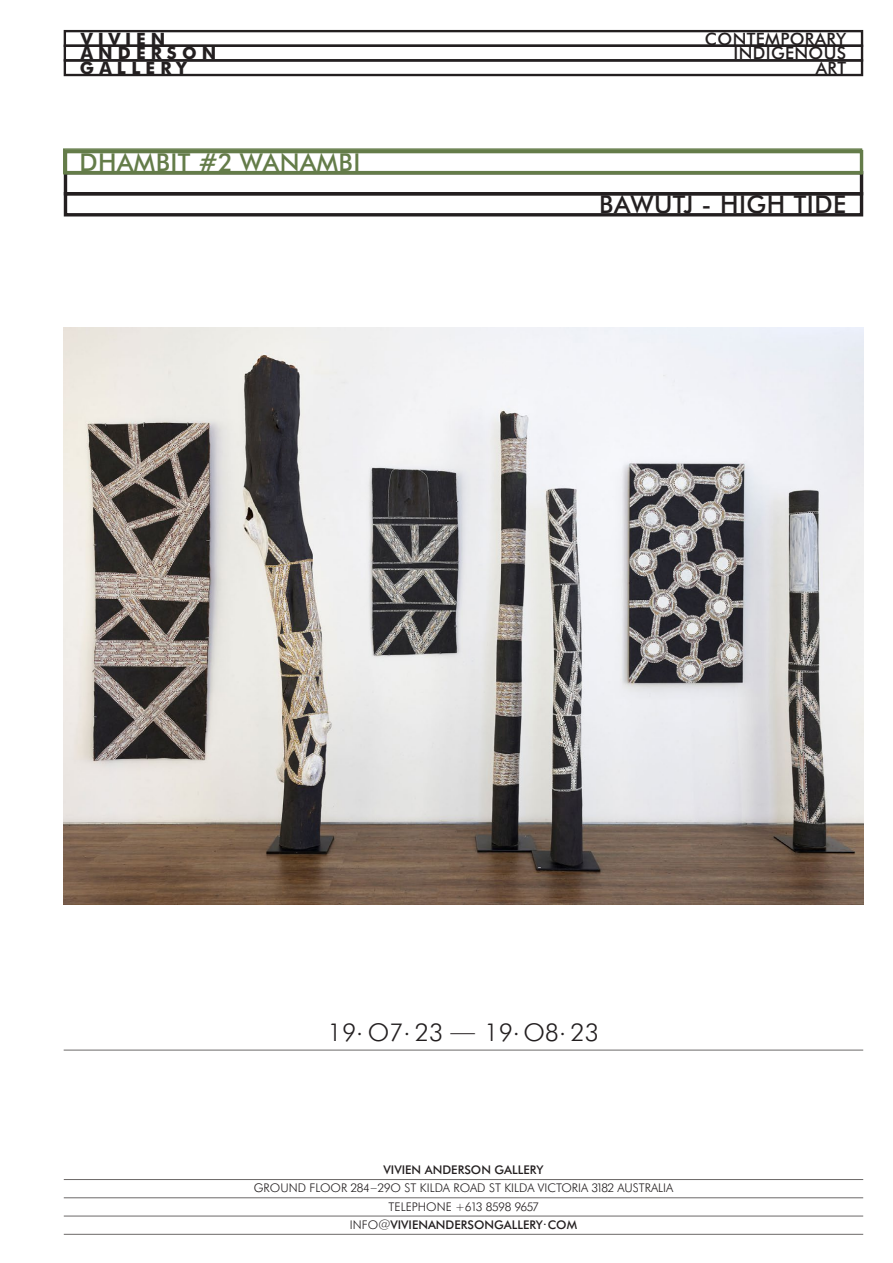
<style>
.page{position:relative;width:893px;height:1263px;background:#fff}
.page>*{position:absolute;margin:0;border:0;box-sizing:border-box;transform-origin:0 0}
.EXHIBITION_HEADING{font:500 24.75px "Futura BT";letter-spacing:.02em;color:#647c49}
.EXHIBITION_HEADING-2{font:500 24.75px "Futura BT";letter-spacing:.02em;color:#231f20}
.t1{font:300 24.6px "Futura BT";color:#231f20}
.t2{font:500 17.1px "Futura BT";letter-spacing:.02em;color:#231f20}
.t3{font:800 17.1px "Futura BT";letter-spacing:.3em;color:#231f20}
.t4{font:300 12px "Futura BT";color:#231f20}
.t5{font:500 12px "Futura BT";color:#231f20}
.s1{font-weight:300}
</style>
<div class="page">
<img style="left:64px;top:328px;width:799px;height:577px">
<hr style="left:64px;top:1179px;width:799px;height:1px;background:#6c6968">
<hr style="left:64px;top:1197px;width:799px;height:1px;background:#6c6968">
<hr style="left:64px;top:1216px;width:799px;height:1px;background:#6c6968">
<hr style="left:64px;top:1234px;width:799px;height:1px;background:#6c6968">
<div style="left:64px;top:30px;width:799px;height:17px;border:2px solid #231f20"></div>
<div style="left:64px;top:45px;width:799px;height:17px;border:2px solid #231f20"></div>
<div style="left:64px;top:59px;width:799px;height:17px;border:2px solid #231f20"></div>
<hr style="left:64px;top:1050px;width:799px;height:1px;background:#6c6968">
<div style="left:64px;top:192px;width:799px;height:24px;border:3px solid #231f20"></div>
<div style="left:64px;top:171px;width:799px;height:24px;border:3px solid #231f20"></div>
<div style="left:64px;top:150px;width:799px;height:24px;border:3px solid #647c49"></div>
<div style="left:63px;top:148px;width:799px;height:26px;border:2px solid #647c49"></div>
<p class="t3" style="left:81px;top:26px;width:86px">VIVIEN</p>
<p class="t2" style="left:705px;top:26px;width:143px">CONTEMPORARY</p>
<p class="t3" style="left:80px;top:56px;width:108px">GALLERY</p>
<p class="t2" style="left:816px;top:56px;width:32px">ART</p>
<p class="t3" style="left:81px;top:41px;width:137px">ANDERSON</p>
<p class="t2" style="left:733px;top:41px;width:114px">INDIGENOUS</p>
<p class="EXHIBITION_HEADING" style="left:79px;top:145px;width:282px">DHAMBIT #2 WANAMBI</p>
<p class="EXHIBITION_HEADING-2" style="left:599px;top:187px;width:248px">BAWUTJ - HIGH TIDE</p>
<p class="t1" style="left:328px;top:1016px;width:273px">19. O7. 23 — 19.O8. 23</p>
<p class="t5" style="left:383px;top:1161px;width:161px">VIVIEN ANDERSON GALLERY</p>
<p class="t4" style="left:254px;top:1180px;width:421px">GROUND FLOOR 284–29O ST KILDA ROAD ST KILDA VICTORIA 3182 AUSTRALIA</p>
<p class="t4" style="left:389px;top:1198px;width:151px">TELEPHONE +613 8598 9657</p>
<p class="t5" style="left:350px;top:1216px;width:229px"><span class="s1">INFO@</span>VIVIENANDERSONGALLERY.COM</p>
</div>
